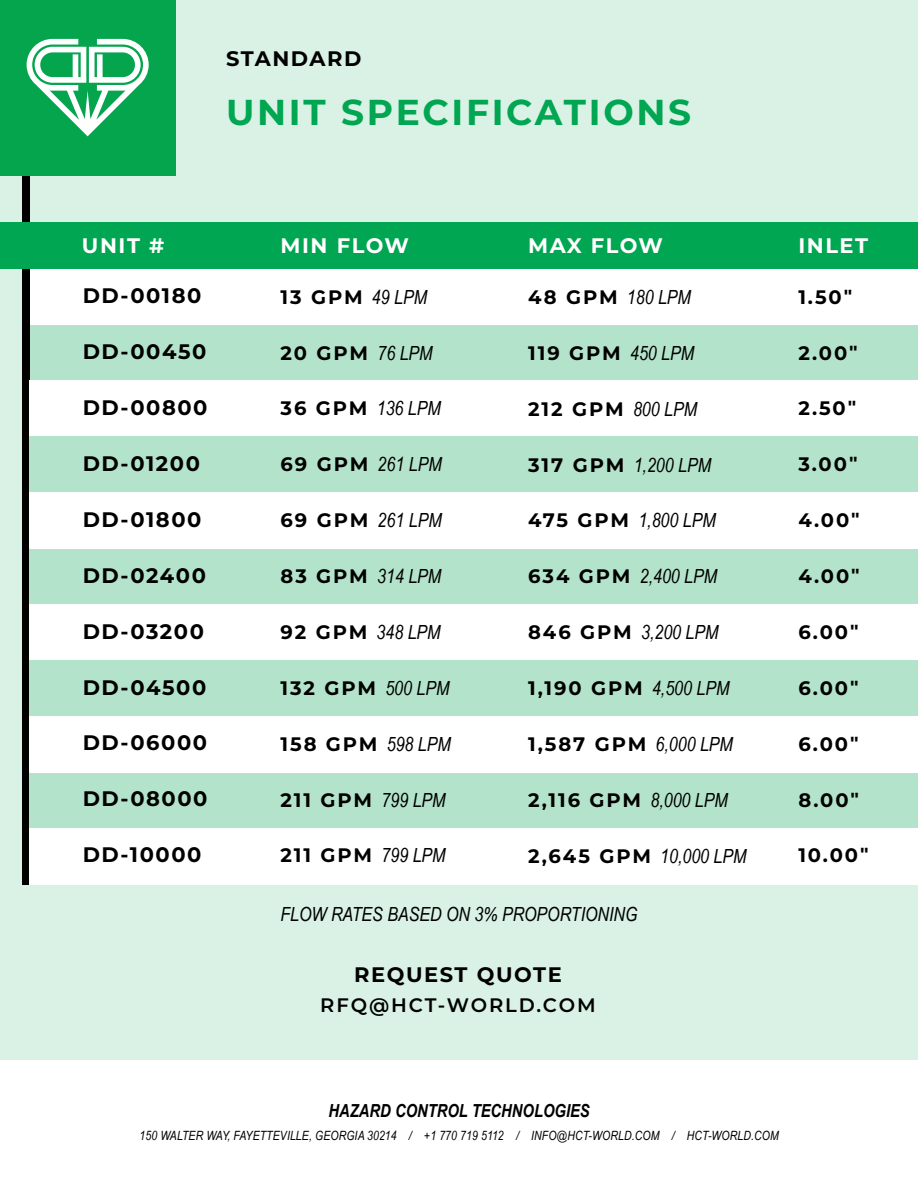
<style>
.page{position:relative;width:918px;height:1188px;background:#fff}
.page>*{position:absolute;margin:0;border:0;box-sizing:border-box;transform-origin:0 0}
.t1{font:700 36px "Montserrat";letter-spacing:.075em;color:#00a651}
.t2{font:700 21px "Montserrat";letter-spacing:.075em;color:#000}
.t3{font:700 21px "Montserrat";letter-spacing:.075em;color:#fff}
.t4{font:700 19.5px "Montserrat";letter-spacing:.1em;color:#000}
.t5{font:italic 19.5px "Arial Narrow";color:#000}
.t6{font:600 19.5px "Montserrat";letter-spacing:.1em;color:#000}
.t7{font:italic 700 18px "Arial Narrow";color:#000}
.t8{font:italic 12.75px "Arial Narrow";letter-spacing:.01em;color:#000}
.s1{font-family:"Arial Narrow";font-weight:400;font-style:italic}
.s2{font-family:"Montserrat";font-weight:700;font-style:normal}
</style>
<div class="page">
<div style="left:0;top:0;width:918px;height:1059px;background:#d9f2e5"></div>
<div style="left:30px;top:325px;width:888px;height:56px;background:#b3e4cb"></div>
<div style="left:30px;top:269px;width:888px;height:56px;background:#fff"></div>
<div style="left:22px;top:174px;width:8px;height:711px;background:#000"></div>
<div style="left:0;top:222px;width:918px;height:47px;background:#00a651"></div>
<div style="left:0;top:0;width:175px;height:175px;background:#05a54e"></div>
<svg style="left:27px;top:39px;width:122px;height:97px"></svg>
<div style="left:30px;top:381px;width:888px;height:56px;background:#fff"></div>
<div style="left:30px;top:437px;width:888px;height:56px;background:#b3e4cb"></div>
<div style="left:30px;top:549px;width:888px;height:56px;background:#b3e4cb"></div>
<div style="left:30px;top:493px;width:888px;height:56px;background:#fff"></div>
<div style="left:30px;top:605px;width:888px;height:56px;background:#fff"></div>
<div style="left:30px;top:661px;width:888px;height:56px;background:#b3e4cb"></div>
<div style="left:30px;top:773px;width:888px;height:56px;background:#b3e4cb"></div>
<div style="left:30px;top:717px;width:888px;height:56px;background:#fff"></div>
<div style="left:30px;top:829px;width:888px;height:56px;background:#fff"></div>
<p class="t2" style="left:226px;top:44px;width:137px">STANDARD</p>
<h1 class="t1" style="left:226px;top:86px;width:467px">UNIT SPECIFICATIONS</h1>
<p class="t3" style="left:281px;top:230px;width:130px">MIN FLOW</p>
<p class="t4" style="left:281px;top:283px;width:148px">13 GPM <span class="s1">49 LPM</span></p>
<p class="t3" style="left:528px;top:230px;width:136px">MAX FLOW</p>
<p class="t5" style="left:528px;top:284px;width:164px"><span class="s2">48 GPM</span> 180 LPM</p>
<p class="t3" style="left:82px;top:230px;width:84px">UNIT #</p>
<p class="t3" style="left:798px;top:230px;width:71px">INLET</p>
<p class="t2" style="left:83px;top:281px;width:120px">DD-00180</p>
<p class="t4" style="left:798px;top:283px;width:55px">1.50"</p>
<p class="t2" style="left:83px;top:337px;width:125px">DD-00450</p>
<p class="t4" style="left:281px;top:339px;width:154px">20 GPM <span class="s1">76 LPM</span></p>
<p class="t4" style="left:528px;top:339px;width:167px">119 GPM <span class="s1">450 LPM</span></p>
<p class="t4" style="left:798px;top:339px;width:61px">2.00"</p>
<p class="t2" style="left:83px;top:393px;width:126px">DD-00800</p>
<p class="t5" style="left:281px;top:395px;width:162px"><span class="s2">36 GPM</span> 136 LPM</p>
<p class="t4" style="left:528px;top:395px;width:170px">212 GPM <span class="s1">800 LPM</span></p>
<p class="t4" style="left:798px;top:394px;width:59px">2.50"</p>
<p class="t2" style="left:83px;top:448px;width:119px">DD-01200</p>
<p class="t5" style="left:281px;top:451px;width:163px"><span class="s2">69 GPM</span> 261 LPM</p>
<p class="t2" style="left:83px;top:504px;width:120px">DD-01800</p>
<p class="t5" style="left:281px;top:507px;width:163px"><span class="s2">69 GPM</span> 261 LPM</p>
<p class="t2" style="left:83px;top:560px;width:125px">DD-02400</p>
<p class="t5" style="left:281px;top:563px;width:162px"><span class="s2">83 GPM</span> 314 LPM</p>
<p class="t2" style="left:83px;top:616px;width:123px">DD-03200</p>
<p class="t5" style="left:281px;top:618px;width:162px"><span class="s2">92 GPM</span> 348 LPM</p>
<p class="t2" style="left:83px;top:672px;width:125px">DD-04500</p>
<p class="t4" style="left:281px;top:674px;width:170px">132 GPM <span class="s1">500 LPM</span></p>
<p class="t2" style="left:83px;top:728px;width:126px">DD-06000</p>
<p class="t4" style="left:281px;top:730px;width:172px">158 GPM <span class="s1">598 LPM</span></p>
<p class="t2" style="left:83px;top:784px;width:126px">DD-08000</p>
<p class="t4" style="left:281px;top:786px;width:167px">211 GPM <span class="s1">799 LPM</span></p>
<p class="t2" style="left:83px;top:840px;width:120px">DD-10000</p>
<p class="t4" style="left:281px;top:841px;width:167px">211 GPM <span class="s1">799 LPM</span></p>
<p class="t5" style="left:528px;top:451px;width:184px"><span class="s2">317 GPM</span> 1,200 LPM</p>
<p class="t5" style="left:528px;top:507px;width:189px"><span class="s2">475 GPM</span> 1,800 LPM</p>
<p class="t5" style="left:528px;top:563px;width:190px"><span class="s2">634 GPM</span> 2,400 LPM</p>
<p class="t5" style="left:528px;top:619px;width:192px"><span class="s2">846 GPM</span> 3,200 LPM</p>
<p class="t4" style="left:528px;top:674px;width:203px">1,190 GPM <span class="s1">4,500 LPM</span></p>
<p class="t4" style="left:528px;top:730px;width:206px">1,587 GPM <span class="s1">6,000 LPM</span></p>
<p class="t4" style="left:528px;top:786px;width:201px">2,116 GPM <span class="s1">8,000 LPM</span></p>
<p class="t5" style="left:528px;top:842px;width:220px"><span class="s2">2,645 GPM</span> 10,000 LPM</p>
<p class="t4" style="left:798px;top:450px;width:61px">3.00"</p>
<p class="t4" style="left:798px;top:506px;width:63px">4.00"</p>
<p class="t4" style="left:798px;top:562px;width:63px">4.00"</p>
<p class="t4" style="left:798px;top:618px;width:62px">6.00"</p>
<p class="t4" style="left:798px;top:674px;width:62px">6.00"</p>
<p class="t4" style="left:798px;top:730px;width:62px">6.00"</p>
<p class="t4" style="left:798px;top:786px;width:62px">8.00"</p>
<p class="t4" style="left:798px;top:841px;width:72px">10.00"</p>
<p class="t5" style="left:280px;top:900px;width:359px">FLOW RATES BASED ON 3% PROPORTIONING</p>
<p class="t2" style="left:354px;top:959px;width:209px">REQUEST QUOTE</p>
<p class="t6" style="left:320px;top:991px;width:277px">RFQ@HCT-WORLD.COM</p>
<p class="t7" style="left:329px;top:1097px;width:263px">HAZARD CONTROL TECHNOLOGIES</p>
<p class="t8" style="left:140px;top:1126px;width:641px">150 WALTER WAY, FAYETTEVILLE, GEORGIA 30214 / +1 770 719 5112 / INFO@HCT-WORLD.COM / HCT-WORLD.COM</p>
</div>
